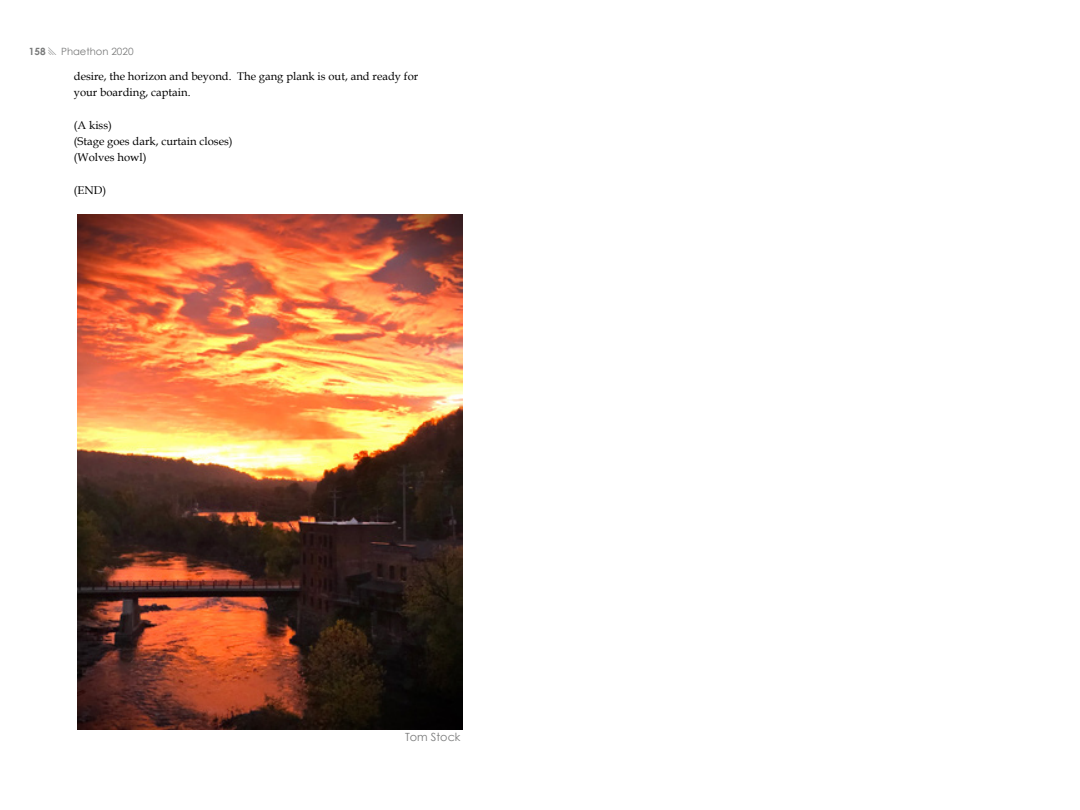
<style>
.page{position:relative;width:1080px;height:810px;background:#fff}
.page>*{position:absolute;margin:0;border:0;box-sizing:border-box;transform-origin:0 0}
.t1{font:11.25px/16.2px "Book Antiqua";color:#000}
.t2{font:11.25px "Century Gothic";color:#797a7a}
.t3{font:10px "Century Gothic";color:#797a7a}
.t4{font:700 10px "Century Gothic";color:#797a7a}
</style>
<div class="page">
<img style="left:77px;top:215px;width:386px;height:514px">
<p class="t4" style="left:29px;top:44px;width:18px">158</p>
<p class="t3" style="left:61px;top:44px;width:74px">Phaethon 2020</p>
<p class="t1" style="left:74px;top:68px;width:346px">desire, the horizon and beyond. The gang plank is out, and ready for your boarding, captain.</p>
<p class="t1" style="left:74px;top:117px;width:160px">(A kiss)<br>(Stage goes dark, curtain closes) (Wolves howl)</p>
<p class="t1" style="left:74px;top:182px;width:34px">(END)</p>
<p class="t2" style="left:405px;top:730px;width:57px">Tom Stock</p>
</div>
